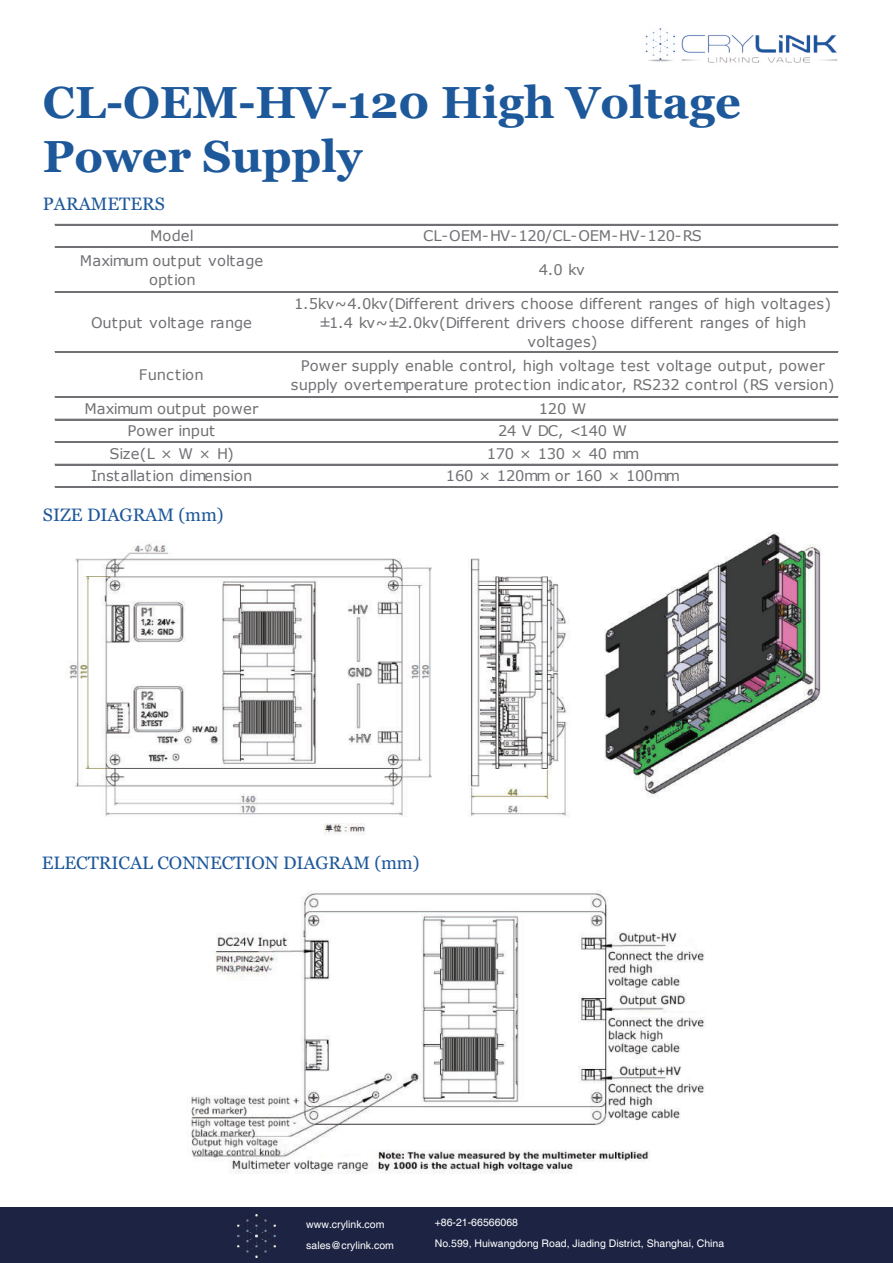
<style>
.page{position:relative;width:893px;height:1263px;background:#fff}
.page>*{position:absolute;margin:0;border:0;box-sizing:border-box;transform-origin:0 0}
.t1{font:700 45px/54px "Georgia";color:#1d589a}
.t2{font:18px "Georgia";color:#1d589a}
.t3{font:14.7px/19.2px "Verdana";letter-spacing:-.005em;color:#717175;text-align:center}
.t4{font:10.5px/21px "Helvetica";color:#fff}
</style>
<div class="page">
<img style="left:69px;top:543px;width:500px;height:292px">
<img style="left:604px;top:533px;width:218px;height:264px">
<img style="left:191px;top:890px;width:514px;height:284px">
<img style="left:645px;top:28px;width:193px;height:35px">
<hr style="left:55px;top:224px;width:783px;height:1px;background:#717175">
<hr style="left:55px;top:247px;width:783px;height:1px;background:#717175">
<hr style="left:55px;top:292px;width:783px;height:1px;background:#717175">
<hr style="left:55px;top:351px;width:783px;height:1px;background:#717175">
<hr style="left:55px;top:352px;width:783px;height:1px;background:#717175">
<hr style="left:55px;top:396px;width:783px;height:1px;background:#717175">
<hr style="left:55px;top:397px;width:783px;height:1px;background:#717175">
<hr style="left:55px;top:419px;width:783px;height:1px;background:#717175">
<hr style="left:55px;top:441px;width:783px;height:1px;background:#717175">
<hr style="left:55px;top:442px;width:783px;height:1px;background:#717175">
<hr style="left:55px;top:464px;width:783px;height:1px;background:#717175">
<hr style="left:55px;top:486px;width:783px;height:1px;background:#717175">
<hr style="left:55px;top:487px;width:783px;height:1px;background:#717175">
<div style="left:1px;top:1207px;width:892px;height:56px;background:#1d2443"></div>
<img style="left:238px;top:1214px;width:38px;height:43px">
<h1 class="t1" style="left:43px;top:79px;width:699px">CL-OEM-HV-120 High Voltage<br>Power Supply</h1>
<p class="t2" style="left:43px;top:197px;width:123px">PARAMETERS</p>
<p class="t3" style="left:150px;top:228px;width:45px">Model</p>
<p class="t3" style="left:423px;top:228px;width:280px">CL-OEM-HV-120/CL-OEM-HV-120-RS</p>
<p class="t3" style="left:80px;top:252px;width:185px">Maximum output voltage option</p>
<p class="t3" style="left:539px;top:261px;width:48px">4.0 kv</p>
<p class="t3" style="left:91px;top:314px;width:162px">Output voltage range</p>
<p class="t3" style="left:294px;top:295px;width:538px">1.5kv~4.0kv(Different drivers choose different ranges of high voltages) ±1.4 kv~±2.0kv(Different drivers choose different ranges of high voltages)</p>
<p class="t3" style="left:139px;top:366px;width:66px">Function</p>
<p class="t3" style="left:291px;top:357px;width:545px">Power supply enable control, high voltage test voltage output, power supply overtemperature protection indicator, RS232 control (RS version)</p>
<p class="t3" style="left:84px;top:400px;width:175px">Maximum output power</p>
<p class="t3" style="left:539px;top:400px;width:49px">120 W</p>
<p class="t3" style="left:128px;top:422px;width:89px">Power input</p>
<p class="t3" style="left:498px;top:422px;width:131px">24 V DC, &lt;140 W</p>
<p class="t3" style="left:109px;top:445px;width:126px">Size(L × W × H)</p>
<p class="t3" style="left:487px;top:445px;width:154px">170 × 130 × 40 mm</p>
<p class="t3" style="left:91px;top:467px;width:163px">Installation dimension</p>
<p class="t3" style="left:446px;top:467px;width:236px">160 × 120mm or 160 × 100mm</p>
<p class="t2" style="left:43px;top:507px;width:182px">SIZE DIAGRAM (mm)</p>
<p class="t2" style="left:42px;top:855px;width:379px">ELECTRICAL CONNECTION DIAGRAM (mm)</p>
<p class="t4" style="left:306px;top:1214px;width:89px">www.crylink.com sales@crylink.com</p>
<p class="t4" style="left:435px;top:1212px;width:291px">+86-21-66566068<br>No.599, Huiwangdong Road, Jiading District, Shanghai, China</p>
</div>
